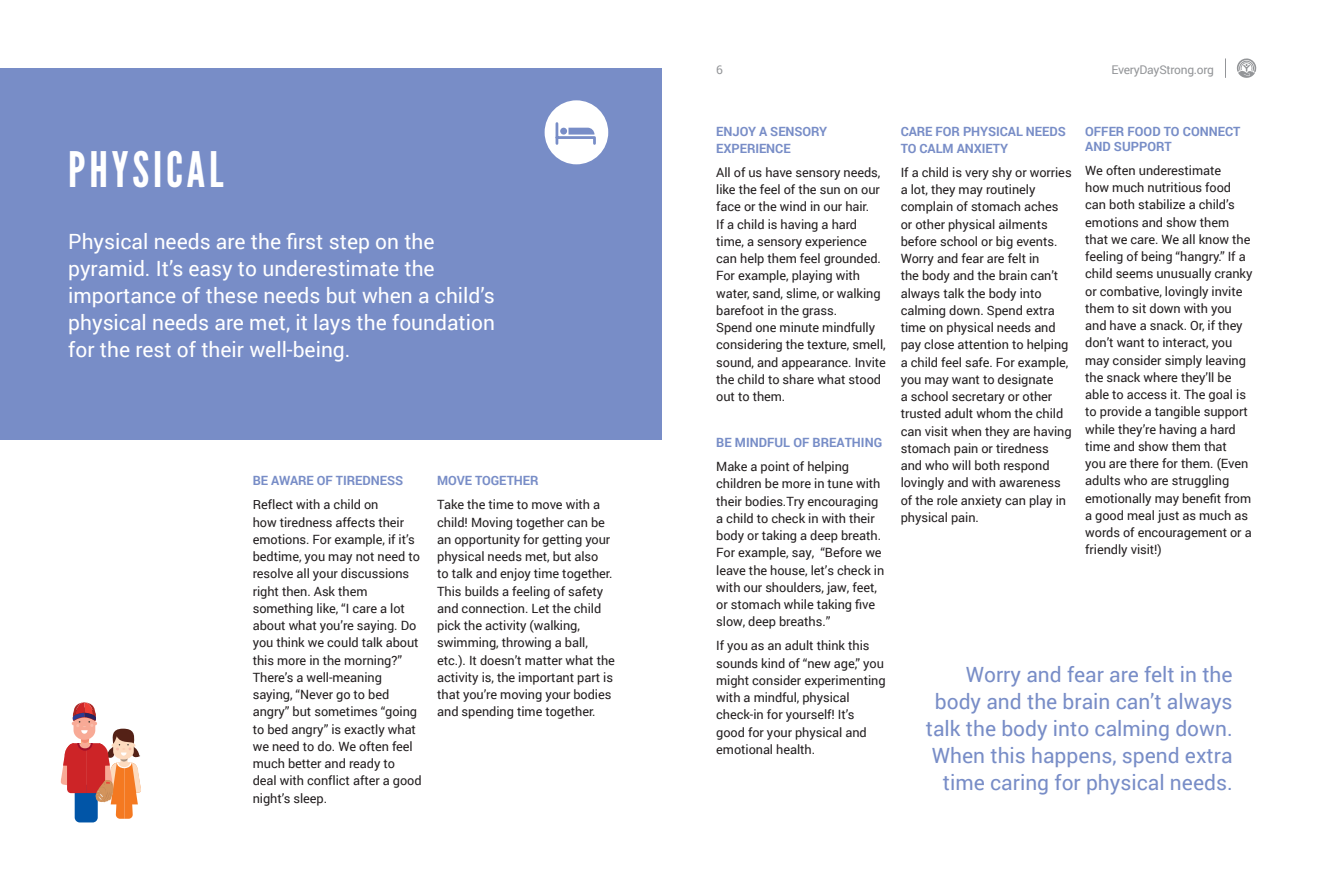
<style>
.page{position:relative;width:1323px;height:891px;background:#fff}
.page>*{position:absolute;margin:0;border:0;box-sizing:border-box;transform-origin:0 0}
.t1{font:48.9px "League Gothic";letter-spacing:.08em;color:#fff}
.t2{font:21px/27px "Roboto";color:#fff}
.t3{font:21px/27px "Roboto";color:#788dc7;text-align:right}
.t4{font:12.75px/17.2px "Roboto";letter-spacing:-.005em;color:#231f20}
.t5{font:700 12.75px/17.2px "Roboto";letter-spacing:-.005em;color:#788dc7}
.t6{font:700 12.75px/15.3px "Roboto";color:#778dc7}
.t7{font:12px "Roboto";letter-spacing:-.02em;color:#939598}
</style>
<div class="page">
<div style="left:1px;top:68px;width:661px;height:371px;background:#788dc7"></div>
<div style="left:545px;top:100px;width:63px;height:64px;background:#fff;border-radius:50%"></div>
<svg style="left:1236px;top:58px;width:20px;height:20px"></svg>
<svg style="left:1225px;top:58px;width:1px;height:20px"></svg>
<svg style="left:555px;top:122px;width:41px;height:23px"></svg>
<div style="left:75px;top:785px;width:23px;height:37px;background:#0155a7;border-radius:5px"></div>
<svg style="left:60px;top:702px;width:81px;height:117px"></svg>
<p class="t1" style="left:68px;top:140px;width:157px">PHYSICAL</p>
<p class="t2" style="left:68px;top:227px;width:428px">Physical needs are the first step on the pyramid. It’s easy to underestimate the importance of these needs but when a child’s physical needs are met, it lays the foundation for the rest of their well-being.</p>
<p class="t5" style="left:253px;top:472px;width:152px">BE AWARE OF TIREDNESS</p>
<p class="t4" style="left:253px;top:496px;width:170px">Reflect with a child on<br>how tiredness affects their emotions. For example, if it’s bedtime, you may not need to resolve all your discussions right then. Ask them something like, “I care a lot about what you’re saying. Do you think we could talk about this more in the morning?”<br>There’s a well-meaning saying, “Never go to bed angry” but sometimes “going to bed angry” is exactly what we need to do. We often feel much better and ready to deal with conflict after a good night’s sleep.</p>
<p class="t5" style="left:437px;top:472px;width:103px">MOVE TOGETHER</p>
<p class="t4" style="left:437px;top:496px;width:179px">Take the time to move with a child! Moving together can be an opportunity for getting your physical needs met, but also<br>to talk and enjoy time together.<br>This builds a feeling of safety and connection. Let the child pick the activity (walking, swimming, throwing a ball, etc.). It doesn’t matter what the activity is, the important part is that you’re moving your bodies and spending time together.</p>
<p class="t7" style="left:716px;top:62px;width:8px">6</p>
<p class="t7" style="left:1111px;top:62px;width:104px">EveryDayStrong.org</p>
<p class="t5" style="left:716px;top:122px;width:113px">ENJOY A SENSORY<br>EXPERIENCE</p>
<p class="t4" style="left:716px;top:163px;width:171px">All of us have sensory needs, like the feel of the sun on our face or the wind in our hair.<br>If a child is having a hard time, a sensory experience can help them feel grounded.<br>For example, playing with water, sand, slime, or walking barefoot in the grass.<br>Spend one minute mindfully considering the texture, smell, sound, and appearance. Invite the child to share what stood out to them.</p>
<p class="t6" style="left:716px;top:434px;width:168px">BE MINDFUL OF BREATHING</p>
<p class="t4" style="left:716px;top:457px;width:170px">Make a point of helping children be more in tune with their bodies.Try encouraging a child to check in with their body or taking a deep breath.<br>For example, say, “Before we leave the house, let’s check in with our shoulders, jaw, feet, or stomach while taking five slow, deep breaths.”</p>
<p class="t4" style="left:716px;top:637px;width:171px">If you as an adult think this sounds kind of “new age,” you might consider experimenting with a mindful, physical check-in for yourself! It’s good for your physical and emotional health.</p>
<p class="t5" style="left:901px;top:122px;width:167px">CARE FOR PHYSICAL NEEDS<br>TO CALM ANXIETY</p>
<p class="t4" style="left:901px;top:163px;width:172px">If a child is very shy or worries a lot, they may routinely complain of stomach aches or other physical ailments before school or big events.<br>Worry and fear are felt in<br>the body and the brain can’t always talk the body into calming down. Spend extra time on physical needs and pay close attention to helping a child feel safe. For example, you may want to designate<br>a school secretary or other trusted adult whom the child can visit when they are having stomach pain or tiredness and who will both respond lovingly and with awareness of the role anxiety can play in physical pain.</p>
<p class="t6" style="left:1085px;top:123px;width:157px">OFFER FOOD TO CONNECT<br>AND SUPPORT</p>
<p class="t4" style="left:1085px;top:161px;width:169px">We often underestimate<br>how much nutritious food can both stabilize a child’s emotions and show them that we care. We all know the feeling of being “hangry.” If a child seems unusually cranky or combative, lovingly invite them to sit down with you and have a snack. Or, if they don’t want to interact, you may consider simply leaving the snack where they’ll be able to access it. The goal is to provide a tangible support while they’re having a hard time and show them that<br>you are there for them. (Even adults who are struggling emotionally may benefit from a good meal just as much as words of encouragement or a friendly visit!)</p>
<p class="t3" style="left:926px;top:661px;width:308px">Worry and fear are felt in the body and the brain can’t always talk the body into calming down.<br>When this happens, spend extra time caring for physical needs.</p>
</div>
